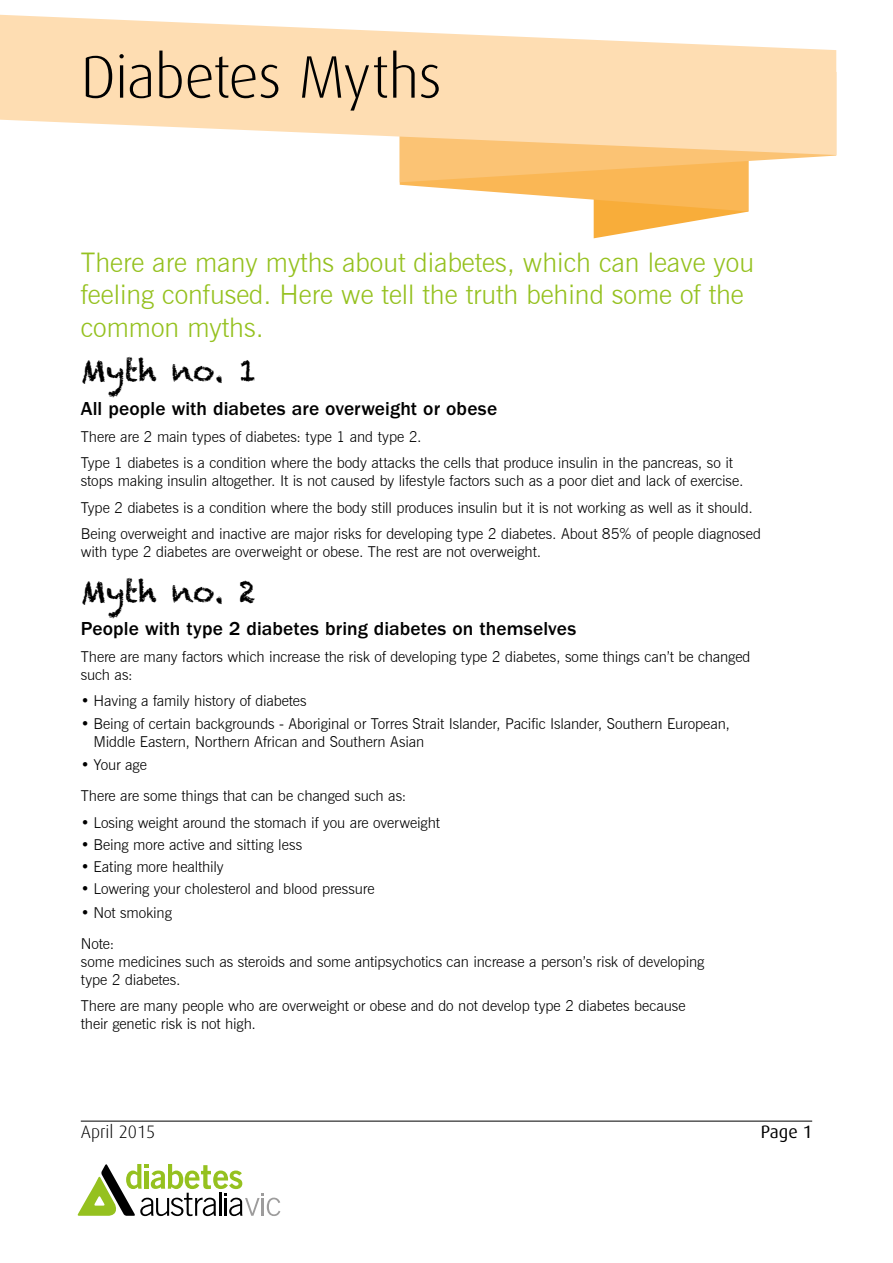
<style>
.page{position:relative;width:893px;height:1263px;background:#fff}
.page>*{position:absolute;margin:0;border:0;box-sizing:border-box;transform-origin:0 0}
.t1{font:300 60px "Dax";letter-spacing:-.015em;color:#000}
.t2{font:30px "Chalkduster";color:#000}
.t3{font:300 27px/32.4px "News Gothic BT";color:#95c11f}
.t4{font:500 19.5px "ITC Franklin Gothic Std";letter-spacing:.005em;color:#000}
.t5{font:300 18px "Dax";color:#000}
.t6{font:18px "Dax";color:#000}
.t7{font:300 15px/18px "News Gothic BT";letter-spacing:-.005em;color:#000}
</style>
<div class="page">
<svg style="left:400px;top:182px;width:348px;height:56px"></svg>
<svg style="left:400px;top:155px;width:436px;height:27px;fill:#fbc374"></svg>
<svg style="left:0;top:14px;width:836px;height:141px;fill:#feddb2"></svg>
<hr style="left:81px;top:1121px;width:731px;height:1px;background:#000">
<svg style="left:78px;top:1164px;width:202px;height:52px"></svg>
<h1 class="t1" style="left:81px;top:44px;width:363px">Diabetes Myths</h1>
<h3 class="t3" style="left:81px;top:246px;width:675px">There are many myths about diabetes, which can leave you feeling confused. Here we tell the truth behind some of the common myths.</h3>
<h2 class="t2" style="left:81px;top:353px;width:178px">Myth no. 1</h2>
<h3 class="t4" style="left:81px;top:398px;width:418px">All people with diabetes are overweight or obese</h3>
<p class="t7" style="left:81px;top:423px;width:654px;line-height:26.5px">There are 2 main types of diabetes: type 1 and type 2.<br>Type 1 diabetes is a condition where the body attacks the cells that produce insulin in the pancreas, so it</p>
<p class="t7" style="left:81px;top:467px;width:682px;line-height:26.5px">stops making insulin altogether. It is not caused by lifestyle factors such as a poor diet and lack of exercise.<br>Type 2 diabetes is a condition where the body still produces insulin but it is not working as well as it should.<br>Being overweight and inactive are major risks for developing type 2 diabetes. About 85% of people diagnosed</p>
<p class="t7" style="left:81px;top:543px;width:462px">with type 2 diabetes are overweight or obese. The rest are not overweight.</p>
<h2 class="t2" style="left:81px;top:574px;width:176px">Myth no. 2</h2>
<h3 class="t4" style="left:81px;top:618px;width:497px">People with type 2 diabetes bring diabetes on themselves</h3>
<p class="t7" style="left:81px;top:647px;width:671px">There are many factors which increase the risk of developing type 2 diabetes, some things can’t be changed such as:</p>
<p class="t7" style="left:81px;top:692px;width:227px">• Having a family history of diabetes</p>
<p class="t7" style="left:94px;top:714px;width:638px;text-indent:-13px">• Being of certain backgrounds - Aboriginal or Torres Strait Islander, Pacific Islander, Southern European,<br>Middle Eastern, Northern African and Southern Asian</p>
<p class="t7" style="left:81px;top:749px;width:327px;line-height:30.8px">• Your age<br>There are some things that can be changed such as:</p>
<p class="t7" style="left:81px;top:813px;width:361px">• Losing weight around the stomach if you are overweight</p>
<p class="t7" style="left:81px;top:835px;width:223px">• Being more active and sitting less</p>
<p class="t7" style="left:81px;top:858px;width:144px">• Eating more healthily</p>
<p class="t7" style="left:81px;top:880px;width:295px">• Lowering your cholesterol and blood pressure</p>
<p class="t7" style="left:81px;top:897px;width:93px;line-height:30.8px">• Not smoking<br>Note:</p>
<p class="t7" style="left:81px;top:952px;width:625px">some medicines such as steroids and some antipsychotics can increase a person’s risk of developing type 2 diabetes.</p>
<p class="t7" style="left:81px;top:997px;width:606px">There are many people who are overweight or obese and do not develop type 2 diabetes because their genetic risk is not high.</p>
<p class="t5" style="left:81px;top:1122px;width:76px">April 2015</p>
<p class="t6" style="left:761px;top:1122px;width:53px">Page 1</p>
</div>
